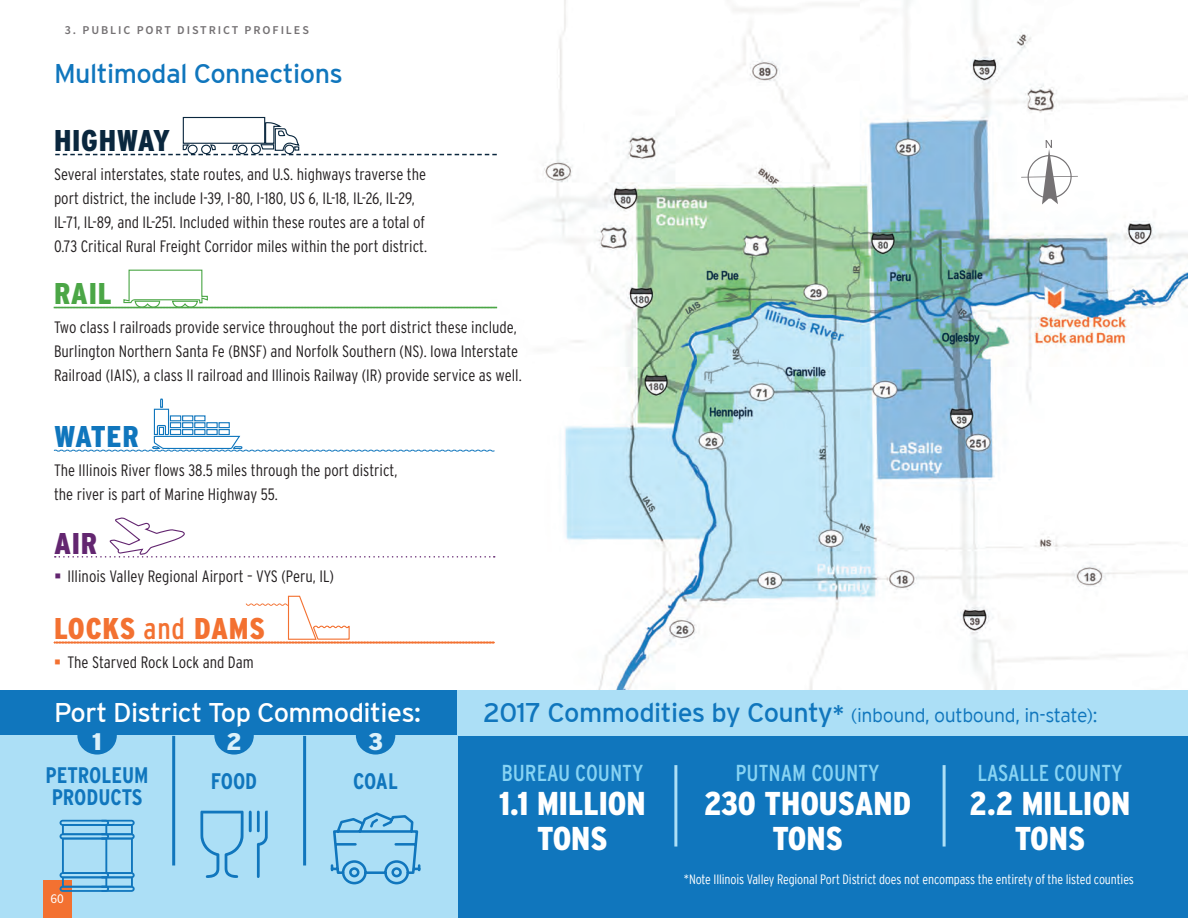
<style>
.page{position:relative;width:1188px;height:918px;background:#fff}
.page>*{position:absolute;margin:0;border:0;box-sizing:border-box;transform-origin:0 0}
.t1{font:900 33px/34.7px "Interstate Condensed";color:#fff;text-align:center}
.t2{font:900 30px "Interstate Condensed";letter-spacing:.025em;color:#f37131}
.t3{font:900 30px "Interstate Condensed";letter-spacing:.025em;color:#0a273e}
.t4{font:900 30px "Interstate Condensed";letter-spacing:.005em;color:#1076bd}
.t5{font:900 30px "Interstate Condensed";color:#4ba646}
.t6{font:900 30px "Interstate Condensed";color:#632670}
.t7{font:27px "Interstate";letter-spacing:-.02em;color:#fff}
.t8{font:27px "Interstate";letter-spacing:-.02em;color:#1076bd}
.t9{font:900 24px "Interstate Condensed";color:#dbf1fa;scale:1.2 1}
.t10{font:23.1px "Interstate Condensed";color:#87d3f3}
.t11{font:700 22.5px/21.9px "Interstate Condensed";color:#1076bd}
.t12{font:300 19.5px "Interstate";letter-spacing:-.02em;color:#1076bd}
.t13{font:300 16.5px/24px "Interstate Condensed";color:#231f20}
.t14{font:300 condensed 13.5px "Interstate";letter-spacing:-.01em;color:#fff}
.t15{font:13.5px "Source Sans Pro";color:#fff}
.t16{font:600 12px "Source Sans Pro";letter-spacing:.16em;color:#757274}
.s1{font-weight:400}
.s2{font-weight:400;font-size:27px}
.s3{font-weight:400;font-size:24px}
</style>
<div class="page">
<img style="left:492px;top:0;width:696px;height:690px">
<svg style="left:1021px;top:140px;width:57px;height:64px"></svg>
<svg style="left:54px;top:269px;width:443px;height:40px"></svg>
<svg style="left:53px;top:398px;width:442px;height:54px"></svg>
<svg style="left:54px;top:595px;width:441px;height:48px"></svg>
<svg style="left:55px;top:105px;width:442px;height:50px"></svg>
<svg style="left:55px;top:517px;width:440px;height:41px"></svg>
<div style="left:0;top:690px;width:1188px;height:228px;background:#1076bd"></div>
<div style="left:0;top:736px;width:457px;height:182px;background:#acdff6"></div>
<div style="left:457px;top:690px;width:731px;height:46px;background:#acdff6"></div>
<hr style="left:172px;top:736px;width:3px;height:130px;background:#1076bd">
<hr style="left:303px;top:736px;width:3px;height:130px;background:#1076bd">
<hr style="left:674px;top:765px;width:3px;height:82px;background:#acdff6">
<hr style="left:943px;top:765px;width:3px;height:82px;background:#acdff6">
<div style="left:77px;top:716px;width:40px;height:39px;background:#1076bd;border-radius:50%"></div>
<div style="left:214px;top:716px;width:40px;height:39px;background:#1076bd;border-radius:50%"></div>
<div style="left:356px;top:716px;width:39px;height:39px;background:#1076bd;border-radius:50%"></div>
<svg style="left:200px;top:811px;width:68px;height:67px"></svg>
<svg style="left:330px;top:812px;width:91px;height:73px"></svg>
<div style="left:43px;top:880px;width:28px;height:38px;background:#f37131"></div>
<svg style="left:60px;top:820px;width:75px;height:72px"></svg>
<p class="t16" style="left:65px;top:22px;width:246px">3. PUBLIC PORT DISTRICT PROFILES</p>
<h3 class="t8" style="left:54px;top:59px;width:291px">Multimodal Connections</h3>
<h2 class="t3" style="left:54px;top:124px;width:118px">HIGHWAY</h2>
<p class="t13" style="left:54px;top:162px;width:375px">Several interstates, state routes, and U.S. highways traverse the port district, the include I-39, I-80, I-180, US 6, IL-18, IL-26, IL-29, IL-71, IL-89, and IL-251. Included within these routes are a total of 0.73 Critical Rural Freight Corridor miles within the port district.</p>
<h2 class="t5" style="left:54px;top:277px;width:59px">RAIL</h2>
<p class="t13" style="left:54px;top:315px;width:469px">Two class I railroads provide service throughout the port district these include,<br>Burlington Northern Santa Fe (BNSF) and Norfolk Southern (NS). Iowa Interstate<br>Railroad (IAIS), a class II railroad and Illinois Railway (IR) provide service as well.</p>
<h2 class="t4" style="left:54px;top:420px;width:87px">WATER</h2>
<p class="t13" style="left:54px;top:458px;width:345px">The Illinois River flows 38.5 miles through the port district, the river is part of Marine Highway 55.</p>
<h2 class="t6" style="left:54px;top:526px;width:45px">AIR</h2>
<p class="t13" style="left:67px;top:564px;width:268px">Illinois Valley Regional Airport – VYS (Peru, IL)</p>
<h2 class="t2" style="left:54px;top:612px;width:212px">LOCKS <span class="s1">and</span> DAMS</h2>
<p class="t13" style="left:67px;top:650px;width:188px">The Starved Rock Lock and Dam</p>
<h3 class="t7" style="left:54px;top:697px;width:369px">Port District Top Commodities:</h3>
<h3 class="t9" style="left:92px;top:728px;width:9px">1</h3>
<h3 class="t9" style="left:226px;top:728px;width:14px">2</h3>
<h3 class="t9" style="left:368px;top:728px;width:14px">3</h3>
<h3 class="t11" style="left:46px;top:764px;width:105px">PETROLEUM<br>PRODUCTS</h3>
<p class="t15" style="left:51px;top:889px;width:15px">60</p>
<h3 class="t11" style="left:211px;top:770px;width:48px">FOOD</h3>
<h3 class="t11" style="left:353px;top:770px;width:46px">COAL</h3>
<p class="t12" style="left:483px;top:704px;width:616px"><span class="s2">2017 Commodities by County</span><span class="s3">*</span> (inbound, outbound, in-state):</p>
<h3 class="t10" style="left:501px;top:760px;width:144px">BUREAU COUNTY</h3>
<h1 class="t1" style="left:499px;top:786px;width:148px">1.1 MILLION<br>TONS</h1>
<h3 class="t10" style="left:977px;top:760px;width:147px">LASALLE COUNTY</h3>
<h1 class="t1" style="left:970px;top:786px;width:162px">2.2 MILLION<br>TONS</h1>
<p class="t14" style="left:684px;top:872px;width:452px">*Note Illinois Valley Regional Port District does not encompass the entirety of the listed counties</p>
<h3 class="t10" style="left:736px;top:760px;width:146px">PUTNAM COUNTY</h3>
<h1 class="t1" style="left:704px;top:786px;width:209px">230 THOUSAND<br>TONS</h1>
</div>
